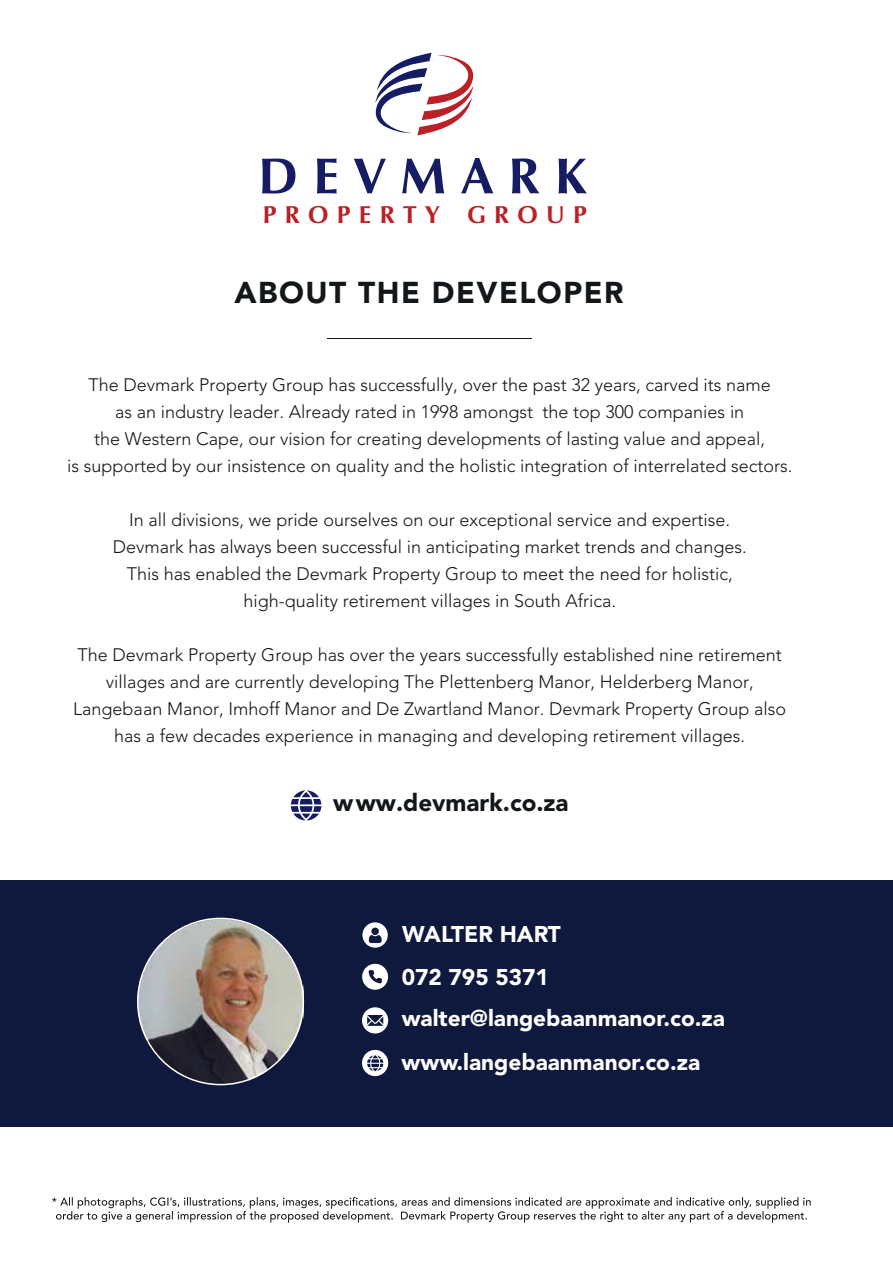
<style>
.page{position:relative;width:893px;height:1263px;background:#fff}
.page>*{position:absolute;margin:0;border:0;box-sizing:border-box;transform-origin:0 0}
.t1{font:700 51.15px "Zapf Humanist 601 BT";letter-spacing:.305em;color:#151c64}
.t2{font:900 30px "Avenir";letter-spacing:.05em;color:#131719}
.t3{font:700 24.6px "Zapf Humanist 601 BT";letter-spacing:.34em;color:#ba2025}
.t4{font:900 24.15px "Avenir";color:#131719}
.t5{font:900 22.65px/43px "Avenir";color:#fff}
.t6{font:300 18px/27px "Avenir";color:#131719;text-align:center}
</style>
<div class="page">
<svg style="left:52px;top:1197px;width:759px;height:25px"></svg>
<svg style="left:291px;top:790px;width:30px;height:30px"></svg>
<hr style="left:327px;top:338px;width:205px;height:1px;background:#131719">
<svg style="left:375px;top:53px;width:99px;height:82px"></svg>
<div style="left:0;top:880px;width:893px;height:247px;background:#0f183d"></div>
<img style="left:138px;top:918px;width:166px;height:166px">
<svg style="left:362px;top:1050px;width:26px;height:26px"></svg>
<svg style="left:362px;top:922px;width:26px;height:26px"></svg>
<svg style="left:362px;top:964px;width:26px;height:26px"></svg>
<svg style="left:362px;top:1007px;width:26px;height:26px"></svg>
<h1 class="t1" style="left:258px;top:144px;width:329px">DEVMARK</h1>
<h3 class="t3" style="left:263px;top:199px;width:326px">PROPERTY GROUP</h3>
<h2 class="t2" style="left:234px;top:270px;width:391px">ABOUT THE DEVELOPER</h2>
<p class="t6" style="left:67px;top:372px;width:727px">The Devmark Property Group has successfully, over the past 32 years, carved its name<br>as an industry leader. Already rated in 1998 amongst the top 300 companies in<br>the Western Cape, our vision for creating developments of lasting value and appeal,<br>is supported by our insistence on quality and the holistic integration of interrelated sectors.</p>
<p class="t6" style="left:113px;top:507px;width:635px">In all divisions, we pride ourselves on our exceptional service and expertise.<br>Devmark has always been successful in anticipating market trends and changes.<br>This has enabled the Devmark Property Group to meet the need for holistic, high-quality retirement villages in South Africa.</p>
<p class="t6" style="left:73px;top:642px;width:714px">The Devmark Property Group has over the years successfully established nine retirement villages and are currently developing The Plettenberg Manor, Helderberg Manor, Langebaan Manor, Imhoff Manor and De Zwartland Manor. Devmark Property Group also has a few decades experience in managing and developing retirement villages.</p>
<h3 class="t4" style="left:333px;top:785px;width:237px">www.devmark.co.za</h3>
<p class="t5" style="left:402px;top:914px;width:161px">WALTER HART<br>072 795 5371</p>
<p class="t5" style="left:402px;top:997px;width:325px;line-height:43.5px">walter@langebaanmanor.co.za www.langebaanmanor.co.za</p>
</div>
